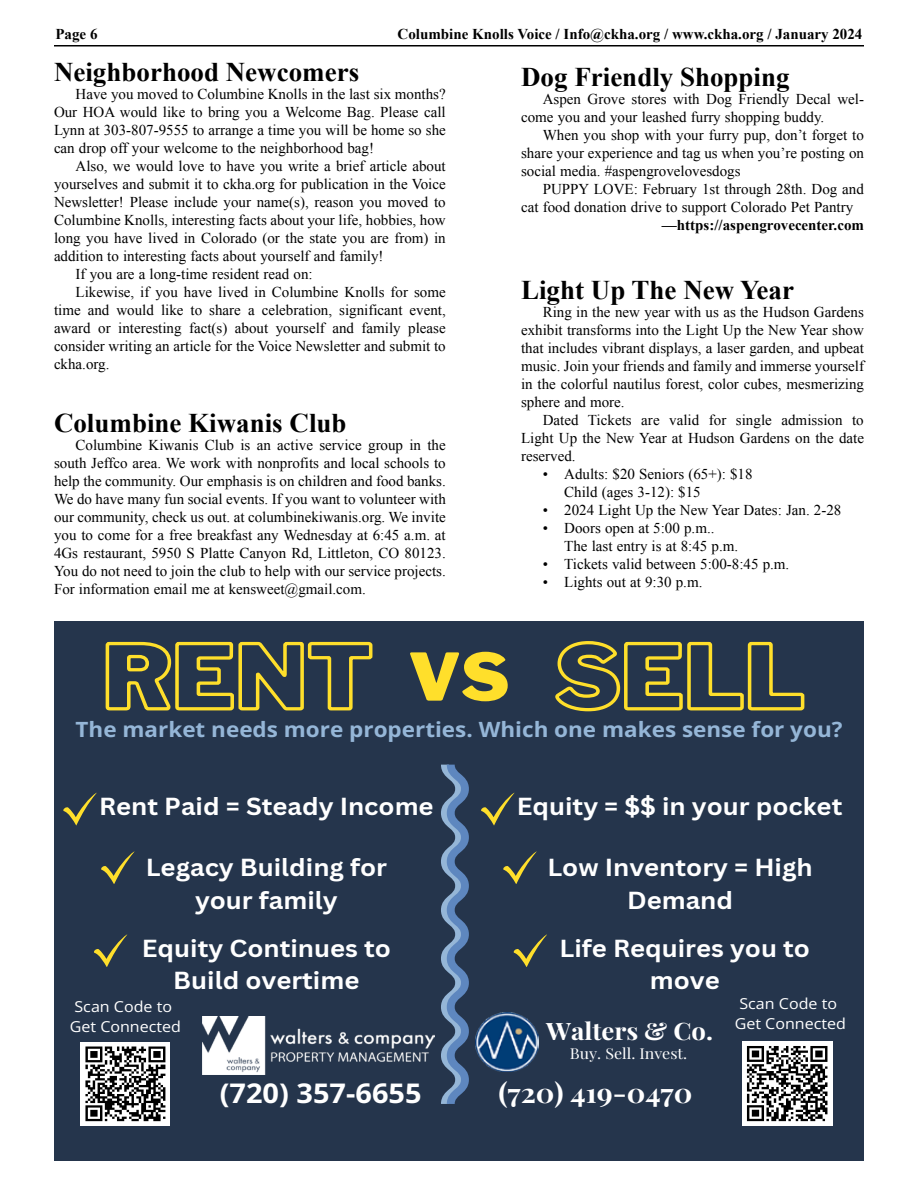
<style>
.page{position:relative;width:918px;height:1188px;background:#fff}
.page>*{position:absolute;margin:0;border:0;box-sizing:border-box;transform-origin:0 0}
.t1{font:900 65.1px "Libre Franklin";color:#ffdf2b;scale:1.07 1}
.t2{font:700 27px "Times New Roman";color:#000}
.t3{font:700 27px "Open Sans";color:#fff;scale:1.07 1}
.t4{font:700 27px "Playfair Display";color:#fff;scale:1.07 1}
.t5{font:700 24px/32.7px "Canva Sans";color:#fff;text-align:center;scale:1.07 1}
.t6{font:700 24px "Playfair Display";color:#fff;scale:1.07 1}
.t7{font:700 21px "Open Sans";color:#95b6d7;scale:1.07 1}
.t8{font:15px/18px "Times New Roman";color:#000;text-align:justify}
.t9{font:700 15px "Times New Roman";color:#000}
.t10{font:15px/20.2px "Open Sans";color:#fff;text-align:center;scale:1.07 1}
.t11{font:15px "Playfair Display";color:#fff;scale:1.07 1}
</style>
<div class="page">
<hr style="left:54px;top:45px;width:810px;height:1px;background:#000">
<div style="left:54px;top:621px;width:810px;height:540px;background:#25354c"></div>
<svg style="left:63px;top:792px;width:34px;height:33px"></svg>
<svg style="left:441px;top:765px;width:28px;height:339px"></svg>
<img style="left:203px;top:1016px;width:231px;height:59px">
<svg style="left:555px;top:641px;width:250px;height:71px"></svg>
<svg style="left:105px;top:641px;width:268px;height:70px"></svg>
<img style="left:476px;top:1013px;width:62px;height:58px">
<svg style="left:101px;top:851px;width:34px;height:33px"></svg>
<svg style="left:94px;top:934px;width:34px;height:33px"></svg>
<svg style="left:481px;top:792px;width:34px;height:33px"></svg>
<svg style="left:503px;top:851px;width:34px;height:33px"></svg>
<svg style="left:513px;top:934px;width:34px;height:33px"></svg>
<div style="left:81px;top:1042px;width:89px;height:84px;background:#fff"></div>
<svg style="left:85px;top:1046px;width:81px;height:76px"></svg>
<div style="left:742px;top:1041px;width:90px;height:85px;background:#fff"></div>
<svg style="left:746px;top:1046px;width:82px;height:76px"></svg>
<p class="t9" style="left:56px;top:23px;width:44px">Page 6</p>
<p class="t9" style="left:398px;top:23px;width:466px">Columbine Knolls Voice / Info@ckha.org / www.ckha.org / January 2024</p>
<h2 class="t2" style="left:54px;top:53px;width:307px">Neighborhood Newcomers</h2>
<p class="t8" style="left:54px;top:85px;width:393px;text-indent:22px">Have you moved to Columbine Knolls in the last six months?<br>Our HOA would like to bring you a Welcome Bag. Please call Lynn at 303-807-9555 to arrange a time you will be home so she can drop off your welcome to the neighborhood bag!</p>
<p class="t8" style="left:76px;top:157px;width:372px">Also, we would love to have you write a brief article about</p>
<p class="t8" style="left:54px;top:175px;width:393px">yourselves and submit it to ckha.org for publication in the Voice</p>
<p class="t8" style="left:54px;top:193px;width:393px">Newsletter! Please include your name(s), reason you moved to</p>
<p class="t8" style="left:54px;top:211px;width:393px">Columbine Knolls, interesting facts about your life, hobbies, how</p>
<p class="t8" style="left:54px;top:229px;width:393px">long you have lived in Colorado (or the state you are from) in</p>
<p class="t8" style="left:54px;top:247px;width:331px">addition to interesting facts about yourself and family!</p>
<p class="t8" style="left:76px;top:265px;width:239px">If you are a long-time resident read on:</p>
<p class="t8" style="left:76px;top:283px;width:372px">Likewise, if you have lived in Columbine Knolls for some</p>
<p class="t8" style="left:54px;top:301px;width:393px">time and would like to share a celebration, significant event,</p>
<p class="t8" style="left:54px;top:319px;width:393px">award or interesting fact(s) about yourself and family please</p>
<p class="t8" style="left:54px;top:337px;width:393px">consider writing an article for the Voice Newsletter and submit to</p>
<p class="t8" style="left:54px;top:355px;width:57px">ckha.org.</p>
<h2 class="t2" style="left:54px;top:404px;width:294px">Columbine Kiwanis Club</h2>
<p class="t8" style="left:54px;top:436px;width:393px;text-indent:22px">Columbine Kiwanis Club is an active service group in the south Jeffco area. We work with nonprofits and local schools to help the community. Our emphasis is on children and food banks.<br>We do have many fun social events. If you want to volunteer with our community, check us out. at columbinekiwanis.org. We invite you to come for a free breakfast any Wednesday at 6:45 a.m. at 4Gs restaurant, 5950 S Platte Canyon Rd, Littleton, CO 80123.<br>You do not need to join the club to help with our service projects.<br>For information email me at kensweet@gmail.com.</p>
<h2 class="t2" style="left:521px;top:58px;width:270px">Dog Friendly Shopping</h2>
<p class="t8" style="left:521px;top:90px;width:344px;text-indent:22px">Aspen Grove stores with Dog Friendly Decal wel&shy;come you and your leashed furry shopping buddy.</p>
<p class="t8" style="left:521px;top:126px;width:344px;text-indent:22px">When you shop with your furry pup, don’t forget to share your experience and tag us when you’re posting on social media. #aspengrovelovesdogs</p>
<p class="t8" style="left:521px;top:180px;width:344px;text-indent:22px">PUPPY LOVE: February 1st through 28th. Dog and cat food donation drive to support Colorado Pet Pantry</p>
<p class="t9" style="left:662px;top:214px;width:204px">—https://aspengrovecenter.com</p>
<h2 class="t2" style="left:521px;top:272px;width:275px">Light Up The New Year</h2>
<p class="t8" style="left:521px;top:303px;width:344px;text-indent:22px">Ring in the new year with us as the Hudson Gardens exhibit transforms into the Light Up the New Year show that includes vibrant displays, a laser garden, and upbeat music. Join your friends and family and immerse yourself in the colorful nautilus forest, color cubes, mesmerizing sphere and more.</p>
<p class="t8" style="left:521px;top:411px;width:344px;text-indent:22px">Dated Tickets are valid for single admission to Light Up the New Year at Hudson Gardens on the date reserved.</p>
<p class="t8" style="left:564px;top:465px;width:190px;text-indent:-22px">• Adults: $20 Seniors (65+): $18<br>Child (ages 3-12): $15</p>
<p class="t8" style="left:543px;top:501px;width:300px">• 2024 Light Up the New Year Dates: Jan. 2-28</p>
<p class="t8" style="left:564px;top:519px;width:175px;text-indent:-22px">• Doors open at 5:00 p.m..<br>The last entry is at 8:45 p.m.</p>
<p class="t8" style="left:543px;top:555px;width:248px">• Tickets valid between 5:00-8:45 p.m.</p>
<p class="t8" style="left:543px;top:573px;width:161px">• Lights out at 9:30 p.m.</p>
<h1 class="t1" style="left:408px;top:638px;width:96px">VS</h1>
<h3 class="t7" style="left:76px;top:715px;width:718px">The market needs more properties. Which one makes sense for you?</h3>
<h3 class="t5" style="left:517px;top:791px;width:306px">Equity = $$ in your pocket</h3>
<h3 class="t5" style="left:547px;top:852px;width:249px">Low Inventory = High<br>Demand</h3>
<h3 class="t5" style="left:560px;top:932px;width:235px">Life Requires you to move</h3>
<h3 class="t6" style="left:546px;top:1012px;width:157px">Walters &amp; Co.</h3>
<p class="t11" style="left:570px;top:1041px;width:111px">Buy. Sell. Invest.</p>
<h3 class="t5" style="left:99px;top:791px;width:314px">Rent Paid = Steady Income</h3>
<h3 class="t5" style="left:146px;top:852px;width:227px">Legacy Building for your family</h3>
<h3 class="t5" style="left:142px;top:932px;width:234px">Equity Continues to<br>Build overtime</h3>
<p class="t10" style="left:70px;top:996px;width:106px">Scan Code to<br>Get Connected</p>
<p class="t10" style="left:735px;top:993px;width:106px">Scan Code to<br>Get Connected</p>
<h2 class="t3" style="left:220px;top:1074px;width:190px">(720) 357-6655</h2>
<h2 class="t4" style="left:498px;top:1071px;width:183px">(720) 419-0470</h2>
</div>
